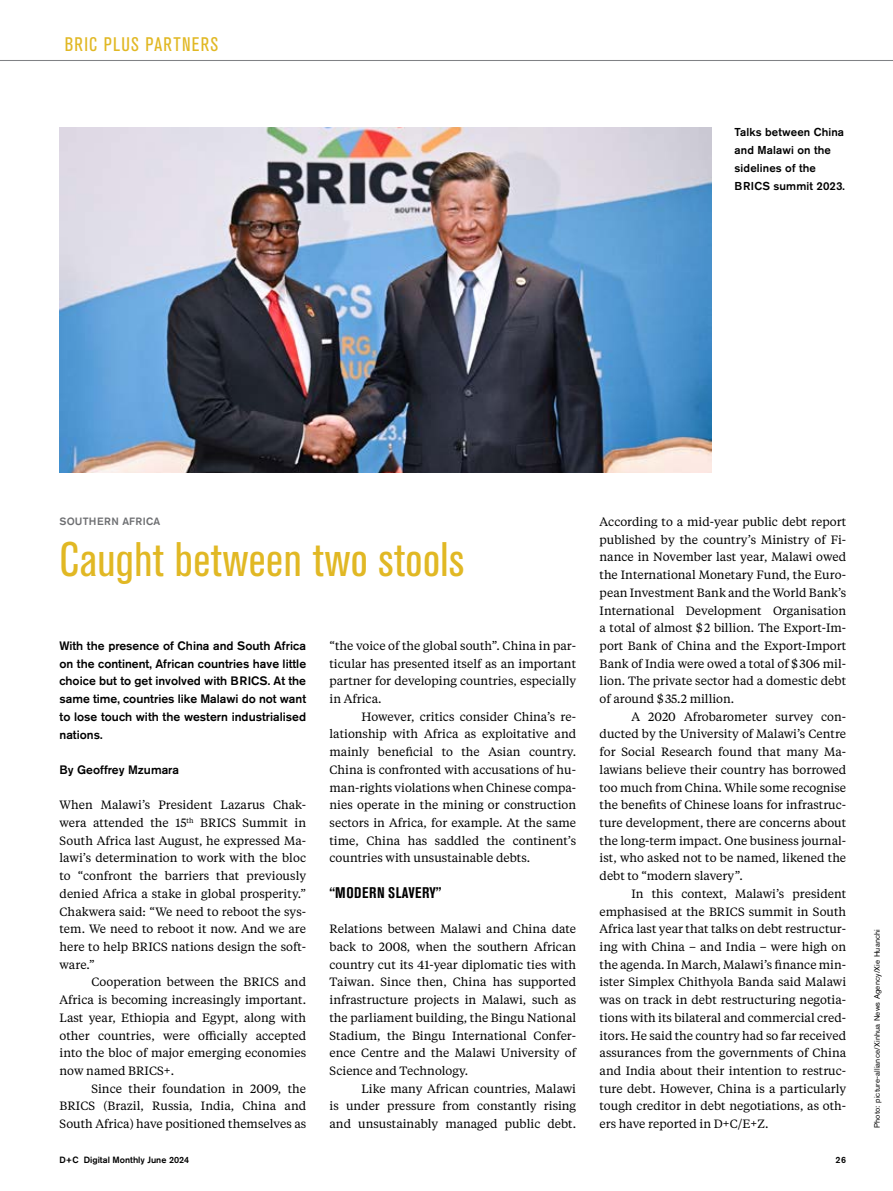
<style>
.page{position:relative;width:893px;height:1191px;background:#fff}
.page>*{position:absolute;margin:0;border:0;box-sizing:border-box;transform-origin:0 0}
.t1{font:condensed 48px "Akzidenz Grotesk BE";letter-spacing:.01em;color:#e1b824}
.t2{font:condensed 19.5px "Akzidenz Grotesk BE";letter-spacing:.065em;color:#e1b824}
.t3{font:700 condensed 15.3px "Akzidenz Grotesk BE";letter-spacing:.035em;color:#000}
.t4{font:500 12.15px/17.7px "Akzidenz Grotesk BE";color:#000;text-align:justify}
.t5{font:12px/17.7px "Tiempos Text";color:#000;text-align:justify}
.t6{font:500 11.4px/17.7px "Akzidenz Grotesk BE";letter-spacing:.01em;color:#000}
.t7{font:500 10.5px "Akzidenz Grotesk BE";letter-spacing:.015em;color:#6d6e71}
.t8{font:500 9px "Akzidenz Grotesk BE";color:#000}
.t9{font:7.8px "Akzidenz Grotesk BE";letter-spacing:.02em;color:#000}
</style>
<div class="page">
<hr style="left:0;top:60px;width:893px;height:1px;background:#808285">
<img style="left:60px;top:128px;width:651px;height:345px">
<h2 class="t2" style="left:65px;top:33px;width:155px">BRIC PLUS PARTNERS</h2>
<p class="t6" style="left:735px;top:123px;width:112px">Talks between China and Malawi on the sidelines of the<br>BRICS summit 2023.</p>
<p class="t7" style="left:60px;top:514px;width:102px">SOUTHERN AFRICA</p>
<h1 class="t1" style="left:60px;top:532px;width:406px">Caught between two stools</h1>
<p class="t4" style="left:60px;top:636px;width:248px">With the presence of China and South Africa on the continent, African countries have little choice but to get involved with BRICS. At the same time, countries like Malawi do not want to lose touch with the western industrialised nations.</p>
<p class="t4" style="left:60px;top:760px;width:121px">By Geoffrey Mzumara</p>
<p class="t5" style="left:60px;top:795px;width:248px">When Malawi’s President Lazarus Chak&shy;wera attended the 15<sup>th</sup> BRICS Summit in South Africa last August, he expressed Ma&shy;lawi’s determination to work with the bloc to “confront the barriers that previously denied Africa a stake in global prosperity.” Chakwera said: “We need to reboot the sys&shy;tem. We need to reboot it now. And we are here to help BRICS nations design the soft&shy;ware.”</p>
<p class="t5" style="left:60px;top:972px;width:248px;text-indent:32px">Cooperation between the BRICS and Africa is becoming increasingly important.<br>Last year, Ethiopia and Egypt, along with other countries, were officially accepted into the bloc of major emerging economies now named BRICS+.</p>
<p class="t5" style="left:60px;top:1079px;width:248px;text-indent:32px">Since their foundation in 2009, the BRICS (Brazil, Russia, India, China and South Africa) have positioned themselves as</p>
<p class="t5" style="left:330px;top:636px;width:248px">“the voice of the global south”. China in par&shy;ticular has presented itself as an important partner for developing countries, especially in Africa.</p>
<p class="t5" style="left:330px;top:707px;width:248px;text-indent:32px">However, critics consider China’s re&shy;lationship with Africa as exploitative and mainly beneficial to the Asian country.<br>China is confronted with accusations of hu&shy;man-rights violations when Chinese compa&shy;nies operate in the mining or construction sectors in Africa, for example. At the same time, China has saddled the continent’s countries with unsustainable debts.</p>
<p class="t3" style="left:330px;top:883px;width:114px">“MODERN SLAVERY”</p>
<p class="t5" style="left:330px;top:919px;width:248px">Relations between Malawi and China date back to 2008, when the southern African country cut its 41-year diplomatic ties with Taiwan. Since then, China has supported infrastructure projects in Malawi, such as the parliament building, the Bingu National Stadium, the Bingu International Confer&shy;ence Centre and the Malawi University of Science and Technology.</p>
<p class="t5" style="left:330px;top:1079px;width:248px;text-indent:32px">Like many African countries, Malawi is under pressure from constantly rising and unsustainably managed public debt.</p>
<p class="t5" style="left:600px;top:512px;width:248px">According to a mid-year public debt report published by the country’s Ministry of Fi&shy;nance in November last year, Malawi owed the International Monetary Fund, the Euro&shy;pean Investment Bank and the World Bank’s International Development Organisation a total of almost $2 billion. The Export-Im&shy;port Bank of China and the Export-Import Bank of India were owed a total of $306 mil&shy;lion. The private sector had a domestic debt of around $35.2 million.</p>
<p class="t5" style="left:600px;top:707px;width:248px;text-indent:32px">A 2020 Afrobarometer survey con&shy;ducted by the University of Malawi’s Centre for Social Research found that many Ma&shy;lawians believe their country has borrowed too much from China. While some recognise the benefits of Chinese loans for infrastruc&shy;ture development, there are concerns about the long-term impact. One business journal&shy;ist, who asked not to be named, likened the debt to “modern slavery”.</p>
<p class="t5" style="left:600px;top:884px;width:248px;text-indent:32px">In this context, Malawi’s president emphasised at the BRICS summit in South Africa last year that talks on debt restructur&shy;ing with China – and India – were high on the agenda. In March, Malawi’s finance min&shy;ister Simplex Chithyola Banda said Malawi was on track in debt restructuring negotia&shy;tions with its bilateral and commercial cred&shy;itors. He said the country had so far received assurances from the governments of China and India about their intention to restruc&shy;ture debt. However, China is a particularly tough creditor in debt negotiations, as oth&shy;ers have reported in D+C/E+Z.</p>
<p class="t8" style="left:60px;top:1154px;width:131px">D+C Digital Monthly June 2024</p>
<p class="t8" style="left:835px;top:1154px;width:12px">26</p>
<p class="t9" style="left:872px;top:1128px;width:200px;rotate:-90deg">Photo: picture-alliance/Xinhua News Agency/Xie Huanchi</p>
</div>
